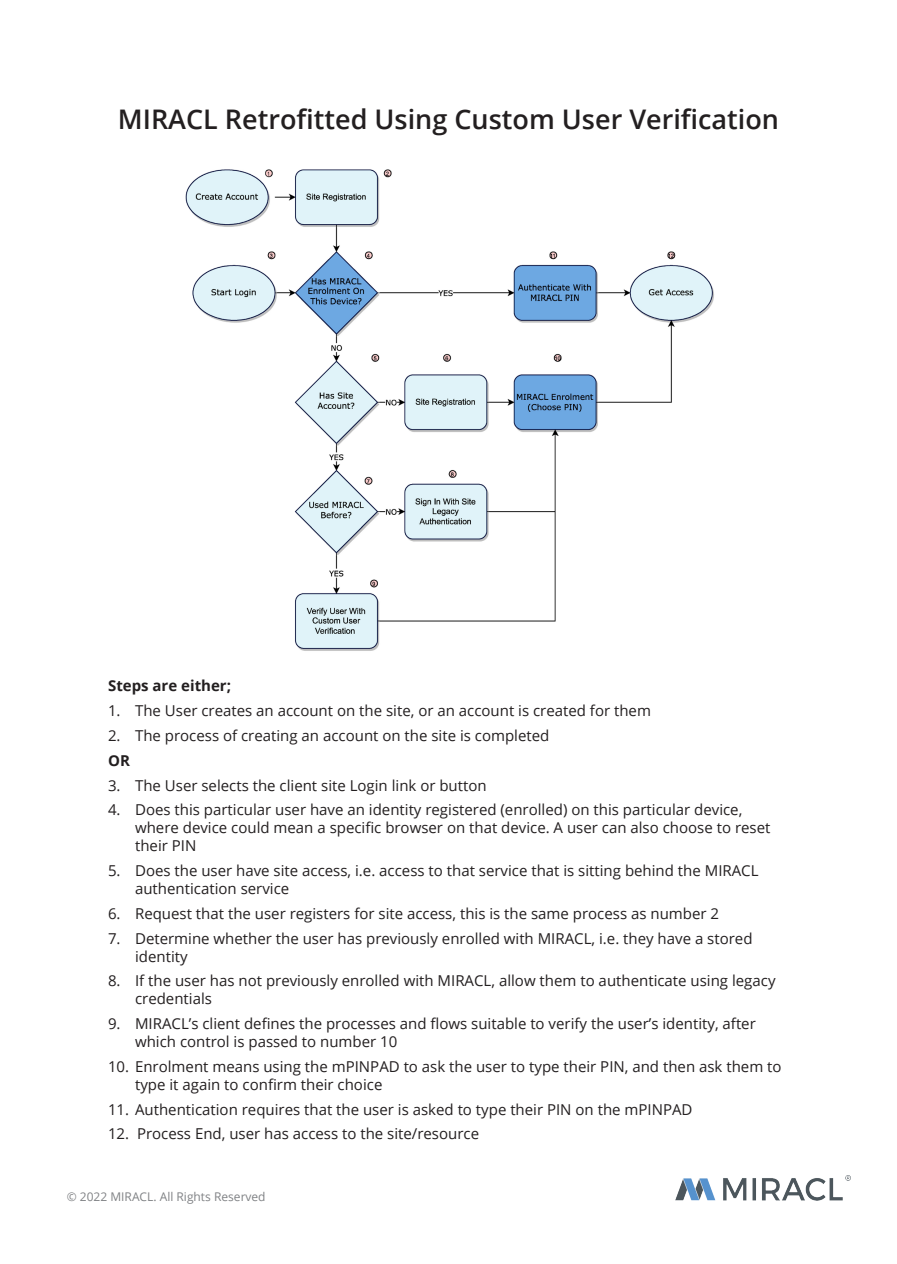
<style>
.page{position:relative;width:897px;height:1264px;background:#fff}
.page>*{position:absolute;margin:0;border:0;box-sizing:border-box;transform-origin:0 0}
.t1{font:600 27px "Open Sans";color:#231f20}
.t2{font:15px/18px "Open Sans";color:#231f20}
.t3{font:700 15px "Open Sans";color:#231f20}
.t4{font:12px "Open Sans";color:#808285}
</style>
<div class="page">
<img style="left:185px;top:169px;width:529px;height:482px">
<img style="left:675px;top:1175px;width:175px;height:25px">
<p class="t1" style="left:118px;top:100px;width:662px">MIRACL Retrofitted Using Custom User Verification</p>
<p class="t3" style="left:108px;top:675px;width:124px">Steps are either;</p>
<p class="t2" style="left:108px;top:701px;width:544px">1. The User creates an account on the site, or an account is created for them</p>
<p class="t2" style="left:108px;top:726px;width:443px">2. The process of creating an account on the site is completed</p>
<p class="t3" style="left:108px;top:749px;width:23px">OR</p>
<p class="t2" style="left:108px;top:775px;width:380px">3. The User selects the client site Login link or button</p>
<p class="t2" style="left:135px;top:800px;width:636px;text-indent:-27px">4. Does this particular user have an identity registered (enrolled) on this particular device, where device could mean a specific browser on that device. A user can also choose to reset their PIN</p>
<p class="t2" style="left:135px;top:861px;width:625px;text-indent:-27px">5. Does the user have site access, i.e. access to that service that is sitting behind the MIRACL authentication service</p>
<p class="t2" style="left:108px;top:904px;width:612px">6. Request that the user registers for site access, this is the same process as number 2</p>
<p class="t2" style="left:135px;top:928px;width:619px;text-indent:-27px">7. Determine whether the user has previously enrolled with MIRACL, i.e. they have a stored identity</p>
<p class="t2" style="left:135px;top:971px;width:642px;text-indent:-27px">8. If the user has not previously enrolled with MIRACL, allow them to authenticate using legacy credentials</p>
<p class="t2" style="left:135px;top:1014px;width:622px;text-indent:-27px">9. MIRACL’s client defines the processes and flows suitable to verify the user’s identity, after which control is passed to number 10</p>
<p class="t2" style="left:135px;top:1057px;width:648px;text-indent:-27px">10. Enrolment means using the mPINPAD to ask the user to type their PIN, and then ask them to type it again to confirm their choice</p>
<p class="t2" style="left:108px;top:1099px;width:586px">11. Authentication requires that the user is asked to type their PIN on the mPINPAD</p>
<p class="t2" style="left:108px;top:1124px;width:372px">12. Process End, user has access to the site/resource</p>
<p class="t4" style="left:67px;top:1188px;width:200px">© 2022 MIRACL. All Rights Reserved</p>
</div>
